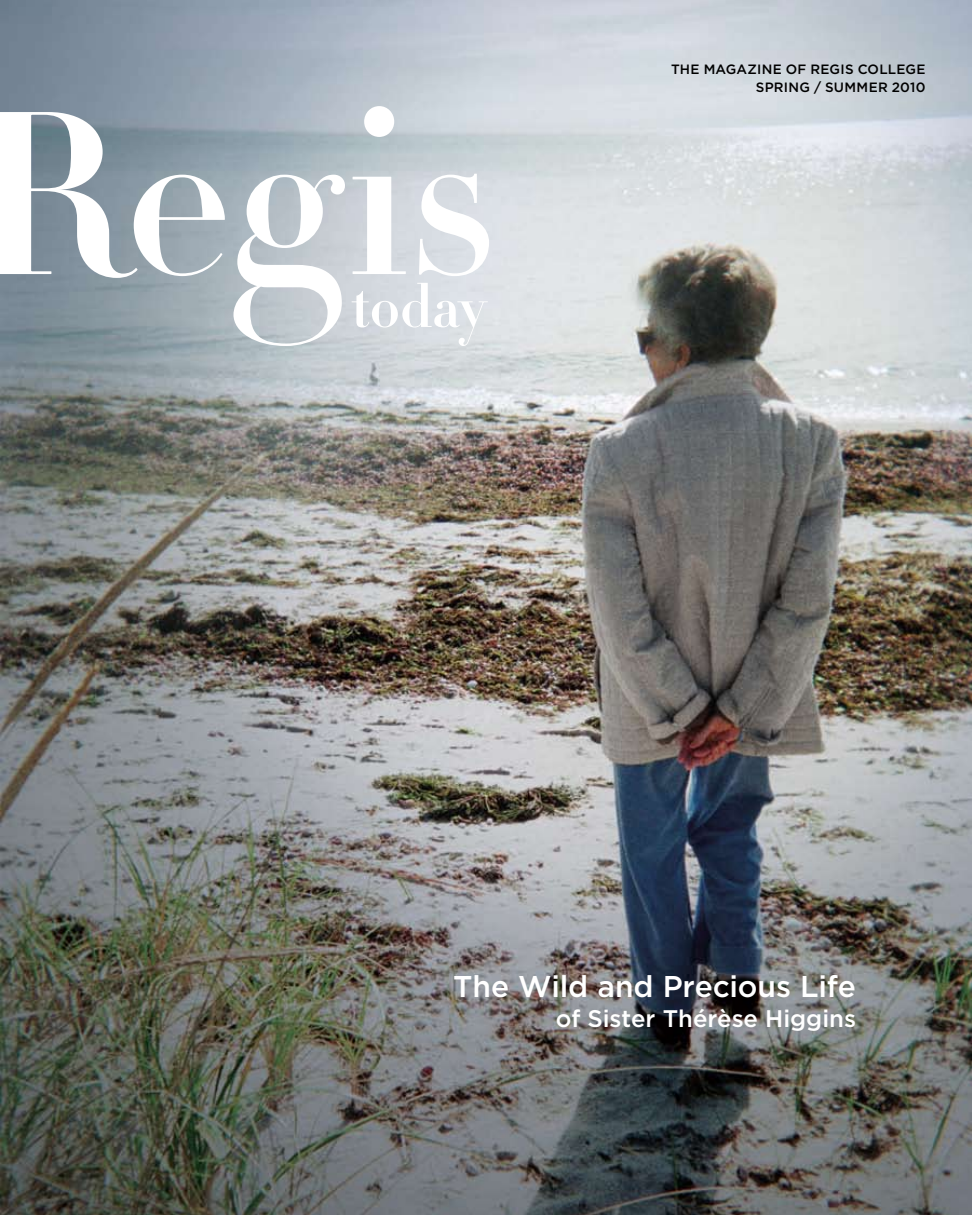
<style>
.page{position:relative;width:972px;height:1215px;background:#fff}
.page>*{position:absolute;margin:0;border:0;box-sizing:border-box;transform-origin:0 0}
.t1{font:500 30px "Gotham";letter-spacing:-.005em;color:#fff}
.t2{font:500 24px "Gotham";color:#fff}
.t3{font:500 13.5px/17.9px "Gotham";letter-spacing:.02em;color:#000;text-align:right}
</style>
<div class="page">
<img style="left:0;top:0;width:972px;height:1215px">
<svg style="left:0;top:106px;width:489px;height:240px"></svg>
<svg style="left:352px;top:283px;width:136px;height:63px"></svg>
<p class="t3" style="left:671px;top:60px;width:256px">THE MAGAZINE OF REGIS COLLEGE<br>SPRING / SUMMER 2010</p>
<h1 class="t1" style="left:453px;top:967px;width:404px">The Wild and Precious Life</h1>
<h2 class="t2" style="left:556px;top:1003px;width:302px">of Sister Thérèse Higgins</h2>
</div>
